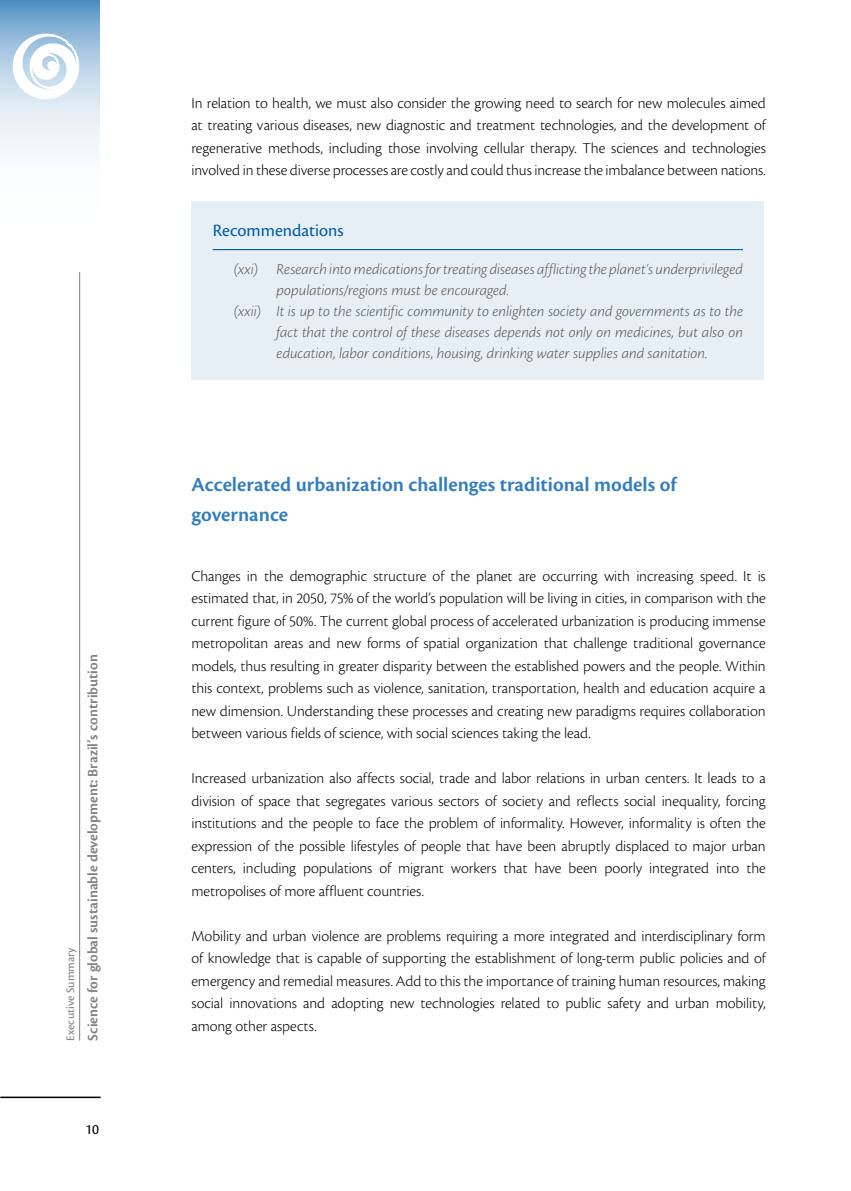
<style>
.page{position:relative;width:851px;height:1191px;background:#fff}
.page>*{position:absolute;margin:0;border:0;box-sizing:border-box;transform-origin:0 0}
.t1{font:600 21px/30px "Cronos Pro";color:#337dbb}
.t2{font:18px "Cronos Pro";color:#005daa}
.t3{font:300 15.75px/22.5px "Cronos Pro";letter-spacing:-.005em;color:#000;text-align:justify}
.t4{font:italic 300 15.75px "Cronos Pro";color:#58595b}
.t5{font:600 15px "Cronos Pro";color:#808285}
.t6{font:15px "Cronos Pro";color:#000}
.t7{font:12px "Cronos Pro Capt";color:#808285}
</style>
<div class="page">
<hr style="left:0;top:1096px;width:101px;height:2px;background:#000">
<hr style="left:79px;top:272px;width:1px;height:768px;background:#808285">
<svg style="left:0;top:0;width:100px;height:150px"></svg>
<svg style="left:8px;top:31px;width:92px;height:89px"></svg>
<div style="left:191px;top:201px;width:573px;height:178px;background:#e6eff6"></div>
<hr style="left:213px;top:249px;width:530px;height:1px;background:#005daa">
<p class="t7" style="left:63px;top:1040px;width:95px;rotate:-90deg">Executive Summary</p>
<p class="t5" style="left:84px;top:1040px;width:387px;rotate:-90deg">Science for global sustainable development: Brazil’s contribution</p>
<p class="t6" style="left:85px;top:1121px;width:15px">10</p>
<p class="t3" style="left:191px;top:92px;width:575px">In relation to health, we must also consider the growing need to search for new molecules aimed at treating various diseases, new diagnostic and treatment technologies, and the development of regenerative methods, including those involving cellular therapy. The sciences and technologies involved in these diverse processes are costly and could thus increase the imbalance between nations.</p>
<p class="t2" style="left:213px;top:220px;width:132px">Recommendations</p>
<p class="t4" style="left:234px;top:260px;width:510px">(xxi) Research into medications for treating diseases afflicting the planet’s underprivileged</p>
<p class="t4" style="left:276px;top:281px;width:234px">populations/regions must be encouraged.</p>
<p class="t4" style="left:234px;top:302px;width:510px">(xxii) It is up to the scientific community to enlighten society and governments as to the</p>
<p class="t4" style="left:276px;top:323px;width:468px">fact that the control of these diseases depends not only on medicines, but also on</p>
<p class="t4" style="left:276px;top:344px;width:432px">education, labor conditions, housing, drinking water supplies and sanitation.</p>
<h1 class="t1" style="left:191px;top:469px;width:486px">Accelerated urbanization challenges traditional models of governance</h1>
<p class="t3" style="left:191px;top:564px;width:575px">Changes in the demographic structure of the planet are occurring with increasing speed. It is estimated that, in 2050, 75% of the world’s population will be living in cities, in comparison with the current figure of 50%. The current global process of accelerated urbanization is producing immense metropolitan areas and new forms of spatial organization that challenge traditional governance models, thus resulting in greater disparity between the established powers and the people. Within this context, problems such as violence, sanitation, transportation, health and education acquire a new dimension. Understanding these processes and creating new paradigms requires collaboration between various fields of science, with social sciences taking the lead.</p>
<p class="t3" style="left:191px;top:767px;width:575px">Increased urbanization also affects social, trade and labor relations in urban centers. It leads to a division of space that segregates various sectors of society and reflects social inequality, forcing institutions and the people to face the problem of informality. However, informality is often the expression of the possible lifestyles of people that have been abruptly displaced to major urban centers, including populations of migrant workers that have been poorly integrated into the metropolises of more affluent countries.</p>
<p class="t3" style="left:191px;top:924px;width:575px">Mobility and urban violence are problems requiring a more integrated and interdisciplinary form of knowledge that is capable of supporting the establishment of long-term public policies and of emergency and remedial measures. Add to this the importance of training human resources, making social innovations and adopting new technologies related to public safety and urban mobility, among other aspects.</p>
</div>
